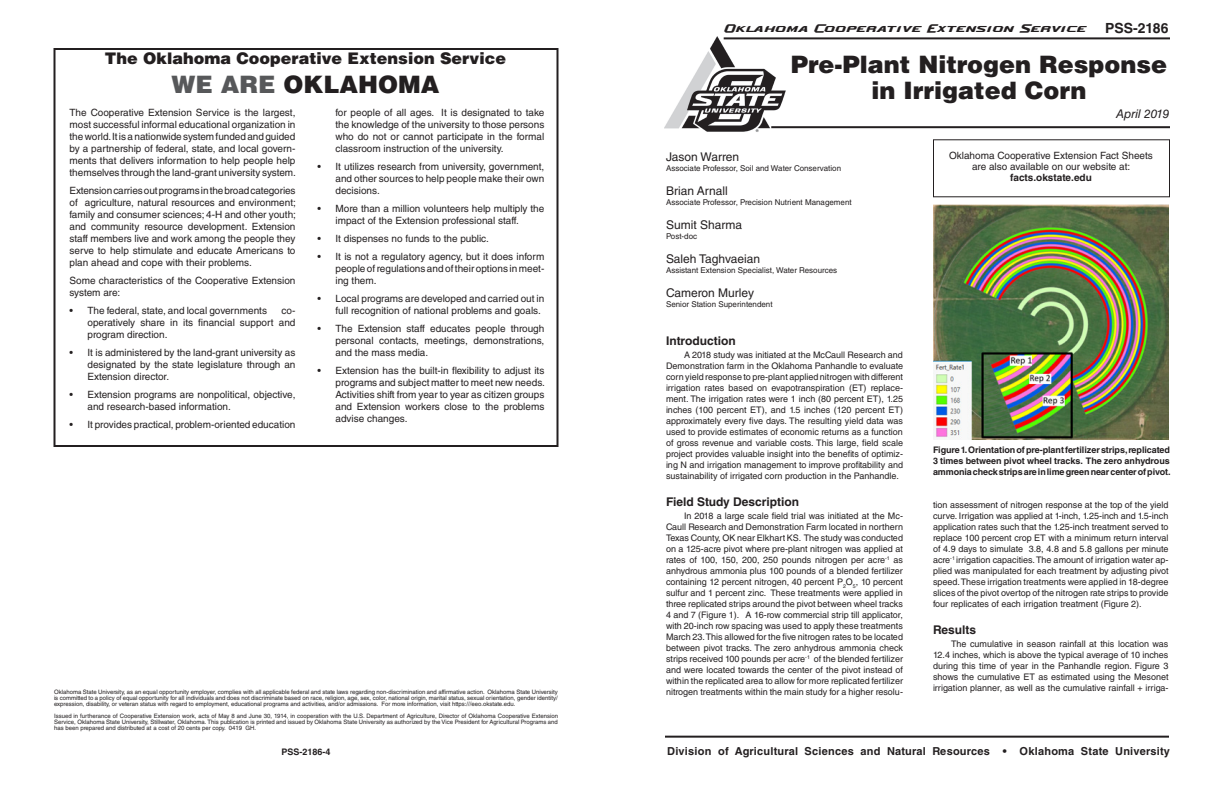
<style>
.page{position:relative;width:1224px;height:792px;background:#fff}
.page>*{position:absolute;margin:0;border:0;box-sizing:border-box;transform-origin:0 0}
.Headline{font:900 24px "Helvetica LT Std";color:#231f20}
.t1{font:900 16px "Helvetica LT Std";color:#231f20}
.t2{font:700 14px "Helvetica LT Std";color:#231f20}
.Names{font:12px "Helvetica LT Std";color:#231f20}
.Subhead_1{font:700 12px "Helvetica LT Std";color:#231f20}
.Subhead_1-2{font:italic 12px "Helvetica LT Std";color:#231f20}
.t3{font:700 11px "Helvetica LT Std";letter-spacing:.02em;color:#231f20}
.t4{font:11px "Ok State U";color:#231f20}
.Body_Text{font:10px/12px "Helvetica LT Std";color:#231f20;text-align:justify}
.Body_Text-2{font:700 10px "Helvetica LT Std";color:#231f20}
.Body_Text-3{font:9px/11px "Helvetica LT Std";color:#231f20;text-align:justify}
.Body_Text-4{font:700 9px/11px "Helvetica LT Std";letter-spacing:-.01em;color:#231f20;text-align:justify}
.Titles{font:8px "Helvetica LT Std";color:#231f20}
.Cost{font:6px/6px "Helvetica LT Std";color:#231f20;text-align:justify}
.s1{color:#57585a}
</style>
<div class="page">
<img style="left:664px;top:36px;width:123px;height:96px">
<hr style="left:665px;top:736px;width:504px;height:2px;background:#231f20">
<hr style="left:771px;top:126px;width:399px;height:2px;background:#231f20">
<hr style="left:724px;top:37px;width:446px;height:2px;background:#231f20">
<div style="left:54px;top:48px;width:504px;height:399px;border:2px solid #231f20"></div>
<img style="left:933px;top:204px;width:235px;height:236px">
<p class="t1" style="left:105px;top:48px;width:403px">The Oklahoma Cooperative Extension Service</p>
<p class="Headline" style="left:172px;top:69px;width:269px"><span class="s1">WE ARE</span> OKLAHOMA</p>
<p class="Body_Text" style="left:336px;top:107px;width:210px">for people of all ages. It is designated to take the knowledge of the university to those persons who do not or cannot participate in the formal classroom instruction of the university.</p>
<p class="Body_Text" style="left:336px;top:161px;width:210px;text-indent:-18px">• It utilizes research from university, government, and other sources to help people make their own decisions.</p>
<p class="Body_Text" style="left:336px;top:203px;width:210px;text-indent:-18px">• More than a million volunteers help multiply the impact of the Extension professional staff.</p>
<p class="Body_Text" style="left:318px;top:233px;width:173px">• It dispenses no funds to the public.</p>
<p class="Body_Text" style="left:336px;top:251px;width:210px;text-indent:-18px">• It is not a regulatory agency, but it does inform people of regulations and of their options in meet&shy;ing them.</p>
<p class="Body_Text" style="left:336px;top:293px;width:210px;text-indent:-18px">• Local programs are developed and carried out in full recognition of national problems and goals.</p>
<p class="Body_Text" style="left:336px;top:323px;width:210px;text-indent:-18px">• The Extension staff educates people through personal contacts, meetings, demonstrations, and the mass media.</p>
<p class="Body_Text" style="left:336px;top:365px;width:211px;text-indent:-18px">• Extension has the built-in flexibility to adjust its programs and subject matter to meet new needs.<br>Activities shift from year to year as citizen groups and Extension workers close to the problems advise changes.</p>
<p class="Body_Text" style="left:70px;top:107px;width:228px">The Cooperative Extension Service is the largest, most successful informal educational organization in the world. It is a nationwide system funded and guided by a partnership of federal, state, and local govern&shy;ments that delivers information to help people help themselves through the land-grant university system.</p>
<p class="Body_Text" style="left:70px;top:185px;width:228px">Extension carries out programs in the broad categories of agriculture, natural resources and environment; family and consumer sciences; 4-H and other youth; and community resource development. Extension staff members live and work among the people they serve to help stimulate and educate Americans to plan ahead and cope with their problems.</p>
<p class="Body_Text" style="left:70px;top:275px;width:227px">Some characteristics of the Cooperative Extension system are:</p>
<p class="Body_Text" style="left:70px;top:305px;width:199px">• The federal, state, and local governments</p>
<p class="Body_Text" style="left:88px;top:305px;width:210px;text-indent:194px">co&shy;operatively share in its financial support and program direction.</p>
<p class="Body_Text" style="left:88px;top:347px;width:210px;text-indent:-18px">• It is administered by the land-grant university as designated by the state legislature through an Extension director.</p>
<p class="Body_Text" style="left:88px;top:389px;width:209px;text-indent:-18px">• Extension programs are nonpolitical, objective, and research-based information.</p>
<p class="Body_Text" style="left:70px;top:419px;width:228px">• It provides practical, problem-oriented education</p>
<p class="Cost" style="left:54px;top:689px;width:505px">Oklahoma State University, as an equal opportunity employer, complies with all applicable federal and state laws regarding non-discrimination and affirmative action. Oklahoma State University is committed to a policy of equal opportunity for all individuals and does not discriminate based on race, religion, age, sex, color, national origin, marital status, sexual orientation, gender identity/ expression, disability, or veteran status with regard to employment, educational programs and activities, and/or admissions. For more information, visit https:///eeo.okstate.edu.</p>
<p class="Cost" style="left:54px;top:713px;width:506px">Issued in furtherance of Cooperative Extension work, acts of May 8 and June 30, 1914, in cooperation with the U.S. Department of Agriculture, Director of Oklahoma Cooperative Extension Service, Oklahoma State University, Stillwater, Oklahoma. This publication is printed and issued by Oklahoma State University as authorized by the Vice President for Agricultural Programs and has been prepared and distributed at a cost of 20 cents per copy. 0419 GH.</p>
<p class="Body_Text-4" style="left:282px;top:746px;width:50px">PSS-2186-4</p>
<p class="t4" style="left:724px;top:23px;width:364px">Oklahoma Cooperative Extension Service</p>
<p class="t2" style="left:1105px;top:19px;width:65px">PSS-2186</p>
<p class="Headline" style="left:791px;top:48px;width:378px">Pre-Plant Nitrogen Response</p>
<p class="Headline" style="left:872px;top:74px;width:217px">in Irrigated Corn</p>
<p class="Names" style="left:666px;top:149px;width:75px">Jason Warren</p>
<p class="Titles" style="left:666px;top:163px;width:177px">Associate Professor, Soil and Water Conservation</p>
<p class="Names" style="left:666px;top:183px;width:63px">Brian Arnall</p>
<p class="Titles" style="left:666px;top:197px;width:187px">Associate Professor, Precision Nutrient Management</p>
<p class="Names" style="left:666px;top:217px;width:78px">Sumit Sharma</p>
<p class="Titles" style="left:666px;top:231px;width:33px">Post-doc</p>
<p class="Names" style="left:666px;top:251px;width:96px">Saleh Taghvaeian</p>
<p class="Titles" style="left:666px;top:265px;width:173px">Assistant Extension Specialist, Water Resources</p>
<p class="Names" style="left:666px;top:285px;width:90px">Cameron Murley</p>
<p class="Titles" style="left:666px;top:299px;width:108px">Senior Station Superintendent</p>
<p class="Subhead_1" style="left:666px;top:333px;width:71px">Introduction</p>
<p class="Body_Text-3" style="left:666px;top:349px;width:239px;text-indent:18px">A 2018 study was initiated at the McCaull Research and Demonstration farm in the Oklahoma Panhandle to evaluate corn yield response to pre-plant applied nitrogen with different irrigation rates based on evapotranspiration (ET) replace&shy;ment. The irrigation rates were 1 inch (80 percent ET), 1.25 inches (100 percent ET), and 1.5 inches (120 percent ET) approximately every five days. The resulting yield data was used to provide estimates of economic returns as a function of gross revenue and variable costs. This large, field scale project provides valuable insight into the benefits of optimiz&shy;ing N and irrigation management to improve profitability and sustainability of irrigated corn production in the Panhandle.</p>
<p class="Subhead_1" style="left:666px;top:495px;width:135px">Field Study Description</p>
<p class="Body_Text-3" style="left:666px;top:511px;width:239px;text-indent:18px">In 2018 a large scale field trial was initiated at the Mc-Caull Research and Demonstration Farm located in northern Texas County, OK near Elkhart KS. The study was conducted on a 125-acre pivot where pre-plant nitrogen was applied at rates of 100, 150, 200, 250 pounds nitrogen per acre<sup>-1</sup> as anhydrous ammonia plus 100 pounds of a blended fertilizer containing 12 percent nitrogen, 40 percent P<sub>2</sub>O<sub>5</sub>, 10 percent sulfur and 1 percent zinc. These treatments were applied in three replicated strips around the pivot between wheel tracks 4 and 7 (Figure 1). A 16-row commercial strip till applicator, with 20-inch row spacing was used to apply these treatments March 23. This allowed for the five nitrogen rates to be located between pivot tracks. The zero anhydrous ammonia check strips received 100 pounds per acre<sup>-1</sup> of the blended fertilizer and were located towards the center of the pivot instead of within the replicated area to allow for more replicated fertilizer nitrogen treatments within the main study for a higher resolu-</p>
<p class="Subhead_1-2" style="left:1116px;top:107px;width:55px">April 2019</p>
<p class="Body_Text" style="left:949px;top:150px;width:205px">Oklahoma Cooperative Extension Fact Sheets</p>
<p class="Body_Text" style="left:972px;top:161px;width:160px">are also available on our website at:</p>
<p class="Body_Text-2" style="left:1010px;top:172px;width:83px">facts.okstate.edu</p>
<p class="Body_Text-4" style="left:933px;top:445px;width:239px">Figure 1. Orientation of pre-plant fertilizer strips, replicated 3 times between pivot wheel tracks. The zero anhydrous ammonia check strips are in lime green near center of pivot.</p>
<p class="Body_Text-3" style="left:933px;top:499px;width:237px">tion assessment of nitrogen response at the top of the yield curve. Irrigation was applied at 1-inch, 1.25-inch and 1.5-inch application rates such that the 1.25-inch treatment served to replace 100 percent crop ET with a minimum return interval of 4.9 days to simulate 3.8, 4.8 and 5.8 gallons per minute acre<sup>-1</sup> irrigation capacities. The amount of irrigation water ap&shy;plied was manipulated for each treatment by adjusting pivot speed. These irrigation treatments were applied in 18-degree slices of the pivot overtop of the nitrogen rate strips to provide four replicates of each irrigation treatment (Figure 2).</p>
<p class="Subhead_1" style="left:933px;top:622px;width:45px">Results</p>
<p class="Body_Text-3" style="left:933px;top:638px;width:237px;text-indent:18px">The cumulative in season rainfall at this location was 12.4 inches, which is above the typical average of 10 inches during this time of year in the Panhandle region. Figure 3 shows the cumulative ET as estimated using the Mesonet irrigation planner, as well as the cumulative rainfall + irriga-</p>
<p class="t3" style="left:667px;top:744px;width:504px">Division of Agricultural Sciences and Natural Resources • Oklahoma State University</p>
</div>
